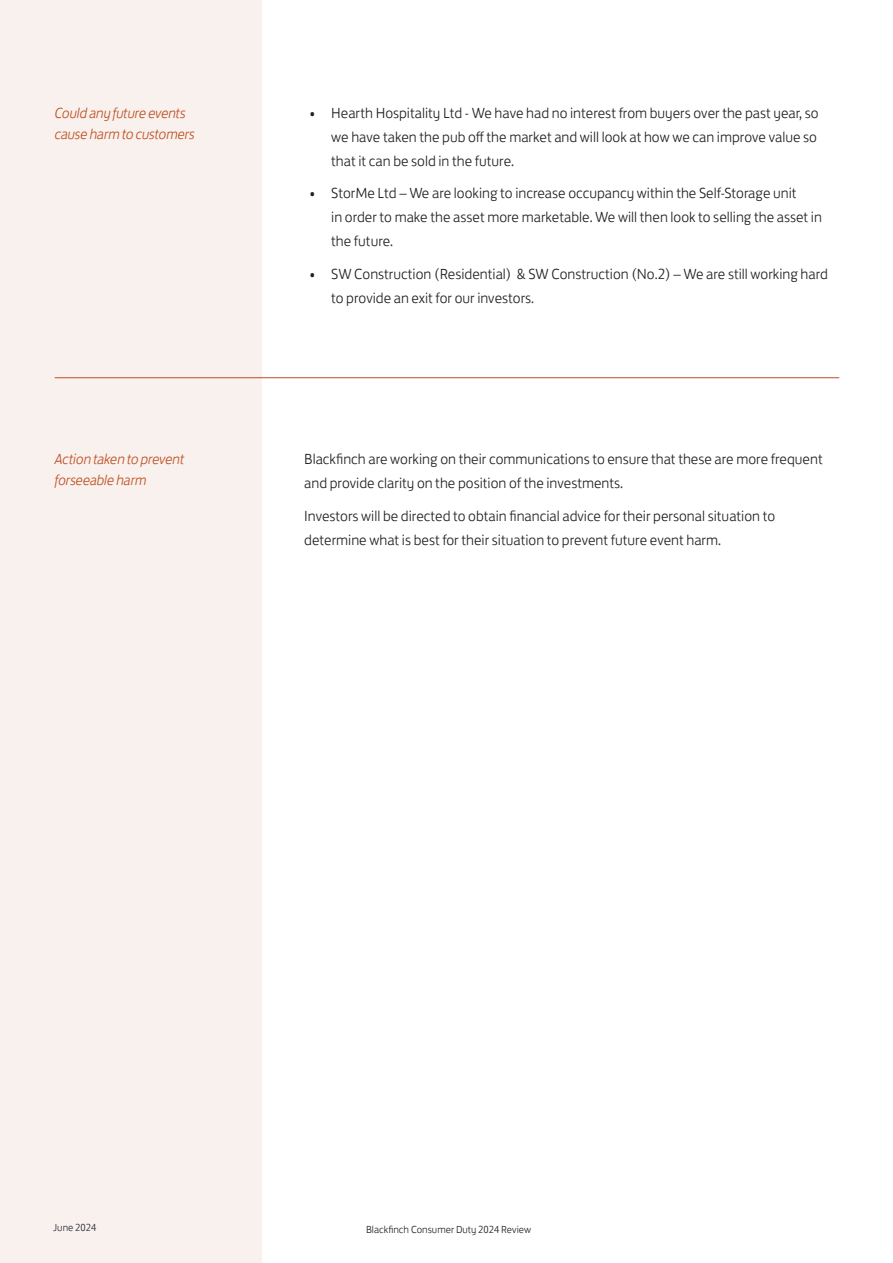
<style>
.page{position:relative;width:893px;height:1263px;background:#fff}
.page>*{position:absolute;margin:0;border:0;box-sizing:border-box;transform-origin:0 0}
.t1{font:300 15px/24px "FS Jack";color:#231f20}
.t2{font:italic 300 15px/21px "FS Jack";letter-spacing:-.02em;color:#bf4e22}
.t3{font:300 10.5px "FS Jack";color:#231f20}
.t4{font:300 10.5px "FS Jack";color:#24293a}
</style>
<div class="page">
<div style="left:0;top:0;width:261px;height:1263px;background:#f9f1ed"></div>
<hr style="left:55px;top:377px;width:784px;height:1px;background:#bf4e22">
<p class="t2" style="left:55px;top:101px;width:142px">Could any future events cause harm to customers</p>
<p class="t2" style="left:55px;top:447px;width:131px">Action taken to prevent forseeable harm</p>
<p class="t1" style="left:331px;top:99px;width:489px;text-align:justify;text-indent:-21px">• Hearth Hospitality Ltd - We have had no interest from buyers over the past year, so we have taken the pub off the market and will look at how we can improve value so that it can be sold in the future.</p>
<p class="t1" style="left:331px;top:180px;width:492px;text-indent:-21px">• StorMe Ltd – We are looking to increase occupancy within the Self-Storage unit<br>in order to make the asset more marketable. We will then look to selling the asset in the future.</p>
<p class="t1" style="left:331px;top:260px;width:498px;text-indent:-21px">• SW Construction (Residential) &amp; SW Construction (No.2) – We are still working hard to provide an exit for our investors.</p>
<p class="t1" style="left:304px;top:446px;width:520px">Blackfinch are working on their communications to ensure that these are more frequent and provide clarity on the position of the investments.</p>
<p class="t1" style="left:304px;top:502px;width:472px">Investors will be directed to obtain financial advice for their personal situation to determine what is best for their situation to prevent future event harm.</p>
<p class="t4" style="left:53px;top:1219px;width:45px">June 2024</p>
<p class="t3" style="left:366px;top:1221px;width:167px">Blackfinch Consumer Duty 2024 Review</p>
</div>
